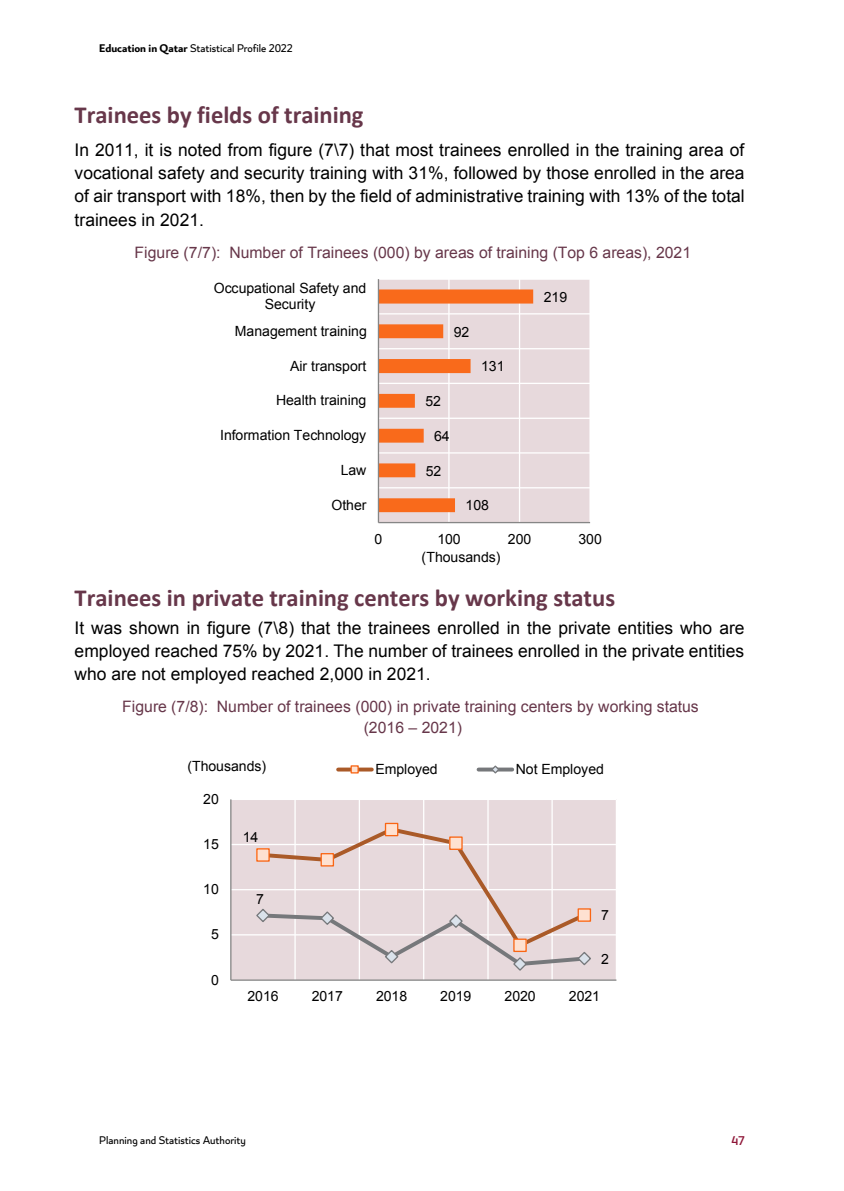
<style>
.page{position:relative;width:844px;height:1191px;background:#fff}
.page>*{position:absolute;margin:0;border:0;box-sizing:border-box;transform-origin:0 0}
.t1{font:700 24.5px "Calibri";color:#67374a}
.t2{font:17.5px/23.1px "Arial";color:#000;text-align:justify}
.t3{font:15.75px/21px "Arial";letter-spacing:.005em;color:#67374a;text-align:center}
.t4{font:14.17px "Arial";color:#000}
.t5{font:14px/16.1px "Arial";letter-spacing:-.005em;color:#000;text-align:center}
.t6{font:500 14px "Lusail";color:#8e1537}
.t7{font:12.25px "Lusail";color:#000}
.s1{font-weight:700}
</style>
<div class="page">
<div style="left:378px;top:279px;width:212px;height:243px;background:#e7d9dc"></div>
<hr style="left:448px;top:279px;width:1px;height:243px;background:#fff">
<hr style="left:518px;top:279px;width:2px;height:243px;background:#fff">
<hr style="left:589px;top:279px;width:1px;height:243px;background:#fff">
<hr style="left:378px;top:487px;width:212px;height:1px;background:#fff">
<hr style="left:378px;top:452px;width:212px;height:1px;background:#fff">
<hr style="left:378px;top:417px;width:212px;height:2px;background:#fff">
<hr style="left:378px;top:383px;width:212px;height:1px;background:#fff">
<hr style="left:378px;top:348px;width:212px;height:1px;background:#fff">
<hr style="left:378px;top:313px;width:212px;height:1px;background:#fff">
<hr style="left:378px;top:278px;width:212px;height:2px;background:#fff">
<svg style="left:379px;top:289px;width:154px;height:223px"></svg>
<hr style="left:378px;top:522px;width:212px;height:1px;background:#868686">
<hr style="left:378px;top:279px;width:1px;height:243px;background:#868686">
<div style="left:231px;top:799px;width:385px;height:181px;background:#e7d9dc"></div>
<hr style="left:231px;top:934px;width:385px;height:1px;background:#fff">
<hr style="left:231px;top:889px;width:385px;height:1px;background:#fff">
<hr style="left:231px;top:844px;width:385px;height:1px;background:#fff">
<hr style="left:231px;top:798px;width:385px;height:2px;background:#fff">
<hr style="left:294px;top:799px;width:1px;height:181px;background:#fff">
<hr style="left:358px;top:799px;width:2px;height:181px;background:#fff">
<hr style="left:423px;top:799px;width:1px;height:181px;background:#fff">
<hr style="left:487px;top:799px;width:1px;height:181px;background:#fff">
<hr style="left:551px;top:799px;width:1px;height:181px;background:#fff">
<hr style="left:615px;top:799px;width:2px;height:181px;background:#fff">
<hr style="left:230px;top:799px;width:1px;height:181px;background:#868686">
<hr style="left:231px;top:979px;width:385px;height:1px;background:#868686">
<svg style="left:259px;top:825px;width:330px;height:82px"></svg>
<div style="left:257px;top:849px;width:12px;height:12px;background:#fee1d1"></div>
<div style="left:256px;top:848px;width:14px;height:13px;border:1px solid #f96615"></div>
<div style="left:321px;top:853px;width:12px;height:13px;background:#fee1d1"></div>
<div style="left:320px;top:853px;width:14px;height:13px;border:1px solid #f96615"></div>
<div style="left:385px;top:823px;width:12px;height:12px;background:#fee1d1"></div>
<div style="left:385px;top:822px;width:13px;height:14px;border:1px solid #f96615"></div>
<div style="left:449px;top:837px;width:13px;height:12px;background:#fee1d1"></div>
<div style="left:449px;top:836px;width:13px;height:14px;border:1px solid #f96615"></div>
<svg style="left:255px;top:907px;width:337px;height:65px"></svg>
<svg style="left:338px;top:767px;width:33px;height:4px"></svg>
<div style="left:351px;top:766px;width:7px;height:7px;background:#fee1d1"></div>
<div style="left:350px;top:765px;width:8px;height:8px;border:1px solid #f96615"></div>
<svg style="left:478px;top:767px;width:34px;height:4px"></svg>
<svg style="left:490px;top:765px;width:10px;height:9px"></svg>
<p class="t7" style="left:99px;top:41px;width:195px"><span class="s1">Education in Qatar</span> Statistical Profile 2022</p>
<h1 class="t1" style="left:75px;top:97px;width:290px">Trainees by fields of training</h1>
<p class="t2" style="left:75px;top:139px;width:671px">In 2011, it is noted from figure (7\7) that most trainees enrolled in the training area of vocational safety and security training with 31%, followed by those enrolled in the area of air transport with 18%, then by the field of administrative training with 13% of the total trainees in 2021.</p>
<p class="t3" style="left:134px;top:242px;width:558px">Figure (7/7): Number of Trainees (000) by areas of training (Top 6 areas), 2021</p>
<p class="t5" style="left:214px;top:280px;width:154px">Occupational Safety and<br>Security</p>
<p class="t5" style="left:543px;top:289px;width:25px">219</p>
<p class="t5" style="left:235px;top:323px;width:133px">Management training</p>
<p class="t5" style="left:453px;top:324px;width:17px">92</p>
<p class="t5" style="left:290px;top:358px;width:78px">Air transport</p>
<p class="t5" style="left:481px;top:358px;width:25px">131</p>
<p class="t5" style="left:276px;top:392px;width:92px">Health training</p>
<p class="t5" style="left:425px;top:393px;width:17px">52</p>
<p class="t5" style="left:220px;top:427px;width:148px">Information Technology</p>
<p class="t4" style="left:434px;top:426px;width:17px">64</p>
<p class="t5" style="left:341px;top:462px;width:27px">Law</p>
<p class="t5" style="left:425px;top:463px;width:17px">52</p>
<p class="t5" style="left:331px;top:497px;width:37px">Other</p>
<p class="t5" style="left:465px;top:497px;width:25px">108</p>
<p class="t5" style="left:374px;top:531px;width:9px">0</p>
<p class="t5" style="left:437px;top:531px;width:25px">100</p>
<p class="t5" style="left:508px;top:531px;width:25px">200</p>
<p class="t5" style="left:578px;top:531px;width:25px">300</p>
<p class="t5" style="left:421px;top:549px;width:80px">)Thousands(</p>
<h1 class="t1" style="left:75px;top:580px;width:542px">Trainees in private training centers by working status</h1>
<p class="t2" style="left:75px;top:616px;width:671px">It was shown in figure (7\8) that the trainees enrolled in the private entities who are employed reached 75% by 2021. The number of trainees enrolled in the private entities who are not employed reached 2,000 in 2021.</p>
<p class="t3" style="left:122px;top:696px;width:578px">Figure (7/8): Number of trainees (000) in private training centers by working status (2016 – 2021)</p>
<p class="t5" style="left:187px;top:758px;width:80px">(Thousands(</p>
<p class="t5" style="left:375px;top:761px;width:64px">Employed</p>
<p class="t5" style="left:515px;top:761px;width:90px">Not Employed</p>
<p class="t5" style="left:203px;top:791px;width:17px">20</p>
<p class="t5" style="left:203px;top:836px;width:17px">15</p>
<p class="t5" style="left:203px;top:881px;width:17px">10</p>
<p class="t5" style="left:211px;top:926px;width:9px">5</p>
<p class="t5" style="left:211px;top:971px;width:9px">0</p>
<p class="t4" style="left:243px;top:827px;width:17px">14</p>
<p class="t5" style="left:256px;top:891px;width:9px">7</p>
<p class="t5" style="left:601px;top:907px;width:9px">7</p>
<p class="t5" style="left:601px;top:951px;width:9px">2</p>
<p class="t5" style="left:247px;top:988px;width:33px">2016</p>
<p class="t5" style="left:312px;top:988px;width:33px">2017</p>
<p class="t5" style="left:376px;top:988px;width:33px">2018</p>
<p class="t5" style="left:440px;top:988px;width:33px">2019</p>
<p class="t5" style="left:504px;top:988px;width:33px">2020</p>
<p class="t5" style="left:568px;top:988px;width:33px">2021</p>
<p class="t7" style="left:99px;top:1132px;width:148px">Planning and Statistics Authority</p>
<p class="t6" style="left:731px;top:1132px;width:15px">47</p>
</div>
